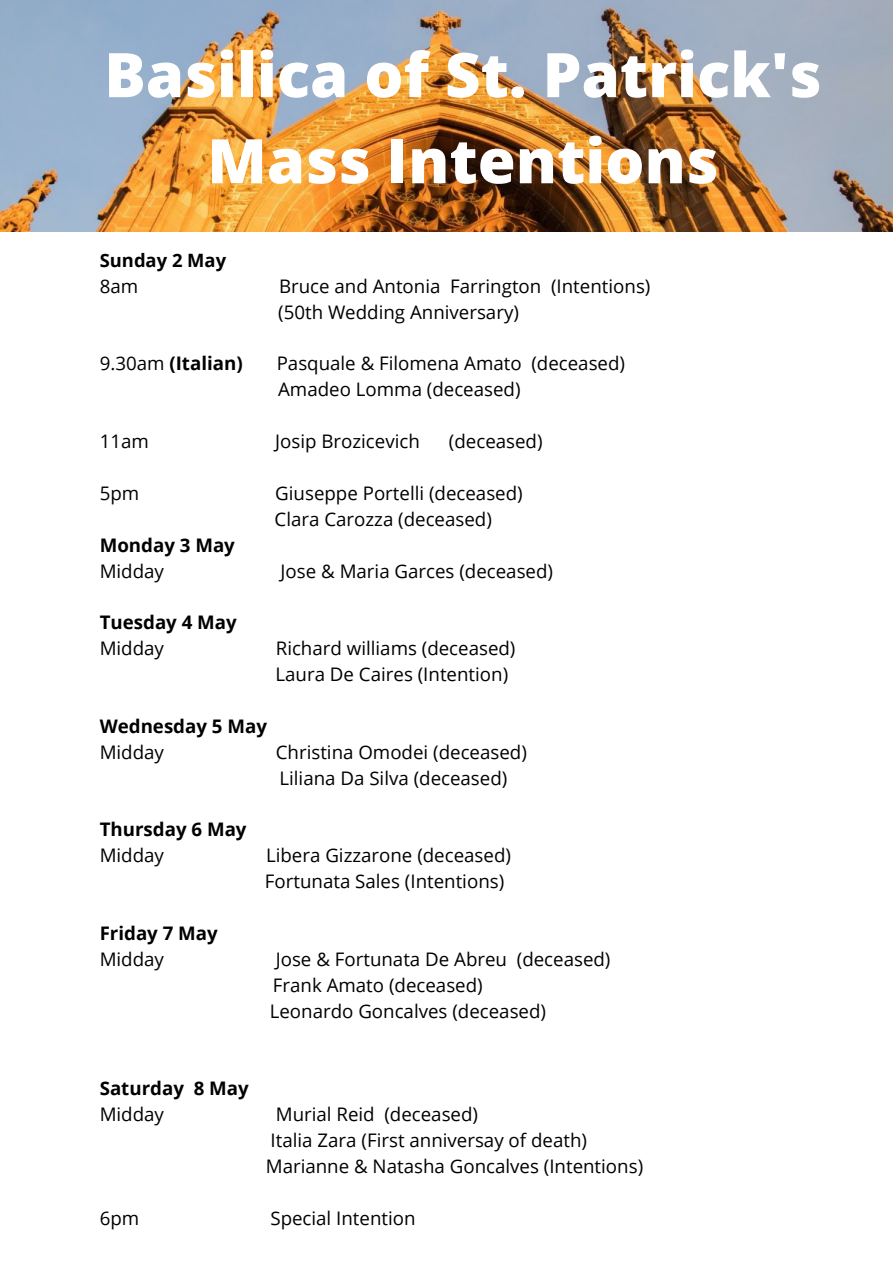
<style>
.page{position:relative;width:893px;height:1263px;background:#fff}
.page>*{position:absolute;margin:0;border:0;box-sizing:border-box;transform-origin:0 0}
.t1{font:800 61.5px/86.1px "Open Sans";color:#fff;text-align:center}
.t2{font:18.67px "Open Sans";color:#000}
.t3{font:700 18.67px "Open Sans";color:#000}
.t4{font:700 18.38px "Open Sans";color:#000}
.s1{font-weight:400}
</style>
<div class="page">
<img style="left:0;top:0;width:893px;height:231px">
<p class="t1" style="left:104px;top:30px;width:718px">Basilica of St. Patrick's<br>Mass Intentions</p>
<p class="t4" style="left:100px;top:247px;width:128px">Sunday 2 May</p>
<p class="t2" style="left:100px;top:273px;width:40px">8am</p>
<p class="t2" style="left:279px;top:273px;width:373px">Bruce and Antonia Farrington (Intentions)</p>
<p class="t2" style="left:278px;top:299px;width:242px">(50th Wedding Anniversary)</p>
<p class="t3" style="left:100px;top:350px;width:144px"><span class="s1">9.30am</span> (Italian)</p>
<p class="t2" style="left:277px;top:350px;width:350px">Pasquale &amp; Filomena Amato (deceased)</p>
<p class="t2" style="left:278px;top:376px;width:244px">Amadeo Lomma (deceased)</p>
<p class="t2" style="left:100px;top:428px;width:51px">11am</p>
<p class="t2" style="left:275px;top:428px;width:146px">Josip Brozicevich</p>
<p class="t2" style="left:449px;top:428px;width:95px">(deceased)</p>
<p class="t2" style="left:100px;top:480px;width:41px">5pm</p>
<p class="t2" style="left:275px;top:480px;width:249px">Giuseppe Portelli (deceased)</p>
<p class="t2" style="left:274px;top:506px;width:219px">Clara Carozza (deceased)</p>
<p class="t3" style="left:100px;top:532px;width:137px">Monday 3 May</p>
<p class="t2" style="left:100px;top:558px;width:66px">Midday</p>
<p class="t2" style="left:281px;top:558px;width:274px">Jose &amp; Maria Garces (deceased)</p>
<p class="t3" style="left:100px;top:609px;width:139px">Tuesday 4 May</p>
<p class="t2" style="left:100px;top:635px;width:66px">Midday</p>
<p class="t2" style="left:276px;top:635px;width:241px">Richard williams (deceased)</p>
<p class="t2" style="left:275px;top:661px;width:234px">Laura De Caires (Intention)</p>
<p class="t3" style="left:100px;top:713px;width:169px">Wednesday 5 May</p>
<p class="t2" style="left:100px;top:739px;width:66px">Midday</p>
<p class="t2" style="left:276px;top:739px;width:252px">Christina Omodei (deceased)</p>
<p class="t2" style="left:279px;top:765px;width:229px">Liliana Da Silva (deceased)</p>
<p class="t3" style="left:100px;top:816px;width:148px">Thursday 6 May</p>
<p class="t2" style="left:100px;top:842px;width:66px">Midday</p>
<p class="t2" style="left:266px;top:842px;width:246px">Libera Gizzarone (deceased)</p>
<p class="t2" style="left:265px;top:868px;width:241px">Fortunata Sales (Intentions)</p>
<p class="t3" style="left:100px;top:920px;width:120px">Friday 7 May</p>
<p class="t2" style="left:100px;top:946px;width:66px">Midday</p>
<p class="t2" style="left:276px;top:946px;width:336px">Jose &amp; Fortunata De Abreu (deceased)</p>
<p class="t2" style="left:273px;top:972px;width:211px">Frank Amato (deceased)</p>
<p class="t2" style="left:270px;top:998px;width:278px">Leonardo Goncalves (deceased)</p>
<p class="t3" style="left:100px;top:1075px;width:150px">Saturday 8 May</p>
<p class="t2" style="left:100px;top:1101px;width:66px">Midday</p>
<p class="t2" style="left:276px;top:1101px;width:204px">Murial Reid (deceased)</p>
<p class="t2" style="left:271px;top:1127px;width:318px">Italia Zara (First anniversay of death)</p>
<p class="t2" style="left:266px;top:1153px;width:379px">Marianne &amp; Natasha Goncalves (Intentions)</p>
<p class="t2" style="left:100px;top:1205px;width:41px">6pm</p>
<p class="t2" style="left:270px;top:1205px;width:147px">Special Intention</p>
</div>
